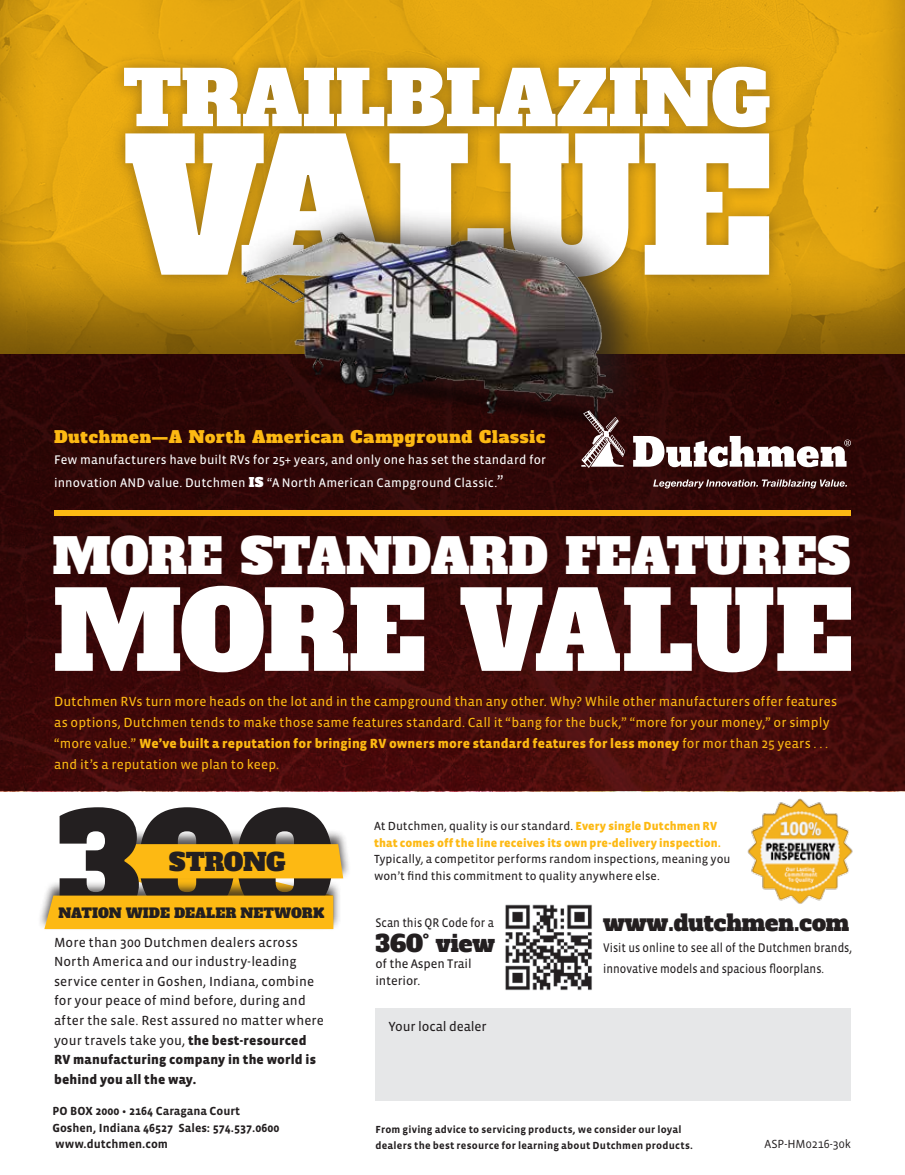
<style>
.page{position:relative;width:905px;height:1175px;background:#fff}
.page>*{position:absolute;margin:0;border:0;box-sizing:border-box;transform-origin:0 0}
.t1{font:181.5px "Alfa Slab One";letter-spacing:-.03em;color:#fff}
.t2{font:135px "Alfa Slab One";color:#231f20}
.t3{font:107.4px "Alfa Slab One";letter-spacing:-.025em;color:#fff}
.t4{font:75px "Alfa Slab One";color:#fff}
.t5{font:48.45px "Alfa Slab One";letter-spacing:-.01em;color:#fff}
.t6{font:24.45px "Alfa Slab One";letter-spacing:-.01em;color:#231f20}
.t7{font:23.25px "Alfa Slab One";color:#231f20}
.t8{font:22.5px "Alfa Slab One";color:#231f20}
.t9{font:16.5px "Alfa Slab One";letter-spacing:.055em;color:#fdb913}
.t10{font:13.5px/21px "Vista Sans OT";letter-spacing:.01em;color:#fdb913}
.t11{font:13.5px/19.5px "Vista Sans OT";letter-spacing:.01em;color:#231f20}
.t12{font:13.5px "Alfa Slab One";letter-spacing:.005em;color:#231f20}
.t13{font:13.5px "Vista Sans OT";letter-spacing:-.01em;color:#231f20}
.t14{font:12.75px/22.5px "Vista Sans OT";letter-spacing:.01em;color:#fff}
.t15{font:12.75px/21px "Vista Sans OT";color:#231f20;scale:.9 1}
.t16{font:12.75px/16.5px "Vista Sans OT";color:#231f20}
.t17{font:12.75px "Vista Sans OT";color:#231f20;scale:.91 1}
.t18{font:12px/16.5px "Vista Sans OT";letter-spacing:.005em;color:#231f20}
.t19{font:700 12px/16.5px "Vista Sans OT";color:#231f20}
.t20{font:12px "Vista Sans OT";color:#231f20}
.t21{font:700 10.5px/16.5px "Vista Sans OT";letter-spacing:.02em;color:#231f20}
.s1{font-family:"Alfa Slab One"}
.s2{font-size:16.5px}
.s3{font-weight:900}
.s4{font-weight:900;color:#fdb913}
.s5{font-weight:700;color:#fdb913}
</style>
<div class="page">
<img style="left:0;top:0;width:904px;height:352px">
<div style="left:0;top:352px;width:904px;height:439px;background:#231f20;opacity:.55"></div>
<div style="left:109px;top:52px;width:675px;height:241px;background:#231f20;opacity:.4"></div>
<div style="left:54px;top:510px;width:796px;height:6px;background:#fdb913"></div>
<img style="left:505px;top:904px;width:87px;height:87px">
<div style="left:235px;top:198px;width:424px;height:247px;background:#231f20;opacity:.75"></div>
<img style="left:236px;top:228px;width:382px;height:196px">
<svg style="left:581px;top:410px;width:44px;height:58px"></svg>
<svg style="left:633px;top:436px;width:217px;height:31px"></svg>
<svg style="left:653px;top:479px;width:194px;height:9px;background:#705554"></svg>
<img style="left:747px;top:798px;width:106px;height:106px">
<div style="left:109px;top:829px;width:241px;height:51px;background:#231f20;opacity:.75"></div>
<div style="left:37px;top:880px;width:304px;height:50px;background:#231f20;opacity:.75"></div>
<svg style="left:44px;top:842px;width:299px;height:87px;background:#ecba42"></svg>
<div style="left:375px;top:1008px;width:475px;height:92px;background:#e6e7e8"></div>
<h3 class="t4" style="left:123px;top:48px;width:649px">TRAILBLAZING</h3>
<h1 class="t1" style="left:123px;top:87px;width:652px">VALUE</h1>
<p class="t9" style="left:54px;top:426px;width:492px">Dutchmen—A North American Campground Classic</p>
<p class="t14" style="left:54px;top:449px;width:493px">Few manufacturers have built RVs for 25+ years, and only one has set the standard for innovation AND value. Dutchmen <span class="s1">IS</span> “A North American Campground Classic.<span class="s2">”</span></p>
<h3 class="t5" style="left:53px;top:524px;width:799px">MORE STANDARD FEATURES</h3>
<h3 class="t3" style="left:53px;top:559px;width:802px">MORE VALUE</h3>
<p class="t10" style="left:54px;top:691px;width:784px">Dutchmen RVs turn more heads on the lot and in the campground than any other. Why? While other manufacturers offer features as options, Dutchmen tends to make those same features standard. Call it “bang for the buck,” “more for your money,” or simply “more value.” <span class="s3">We’ve built a reputation for bringing RV owners more standard features for less money</span> for mor than 25 years . . . and it’s a reputation we plan to keep.</p>
<h2 class="t2" style="left:56px;top:774px;width:279px">300</h2>
<h3 class="t6" style="left:169px;top:845px;width:118px">STRONG</h3>
<p class="t12" style="left:59px;top:903px;width:267px">NATION WIDE DEALER NETWORK</p>
<p class="t11" style="left:54px;top:933px;width:245px">More than 300 Dutchmen dealers across</p>
<p class="t11" style="left:54px;top:952px;width:271px">North America and our industry-leading service center in Goshen, Indiana, combine for your peace of mind before, during and after the sale. Rest assured no matter where your travels take you, <span class="s3">the best-resourced RV manufacturing company in the world is behind you all the way.</span></p>
<p class="t19" style="left:52px;top:1103px;width:228px">PO BOX 2000 • 2164 Caragana Court<br>Goshen, Indiana 46527 Sales: 574.537.0600 www.dutchmen.com</p>
<p class="t18" style="left:374px;top:818px;width:358px">At Dutchmen, quality is our standard. <span class="s4">Every single Dutchmen RV that comes off the line receives its own pre-delivery inspection</span><span class="s5">.<br></span>Typically, a competitor performs random inspections, meaning you won’t find this commitment to quality anywhere else.</p>
<p class="t17" style="left:375px;top:916px;width:132px">Scan this QR Code for a</p>
<h3 class="t7" style="left:375px;top:927px;width:121px">360° view</h3>
<p class="t16" style="left:375px;top:956px;width:98px">of the Aspen Trail interior.</p>
<p class="t13" style="left:388px;top:1019px;width:99px">Your local dealer</p>
<h3 class="t8" style="left:603px;top:907px;width:248px">www.dutchmen.com</h3>
<p class="t15" style="left:603px;top:937px;width:278px">Visit us online to see all of the Dutchmen brands, innovative models and spacious floorplans.</p>
<p class="t21" style="left:375px;top:1121px;width:319px">From giving advice to servicing products, we consider our loyal dealers the best resource for learning about Dutchmen products.</p>
<p class="t20" style="left:764px;top:1137px;width:88px">ASP-HM0216-30k</p>
</div>
